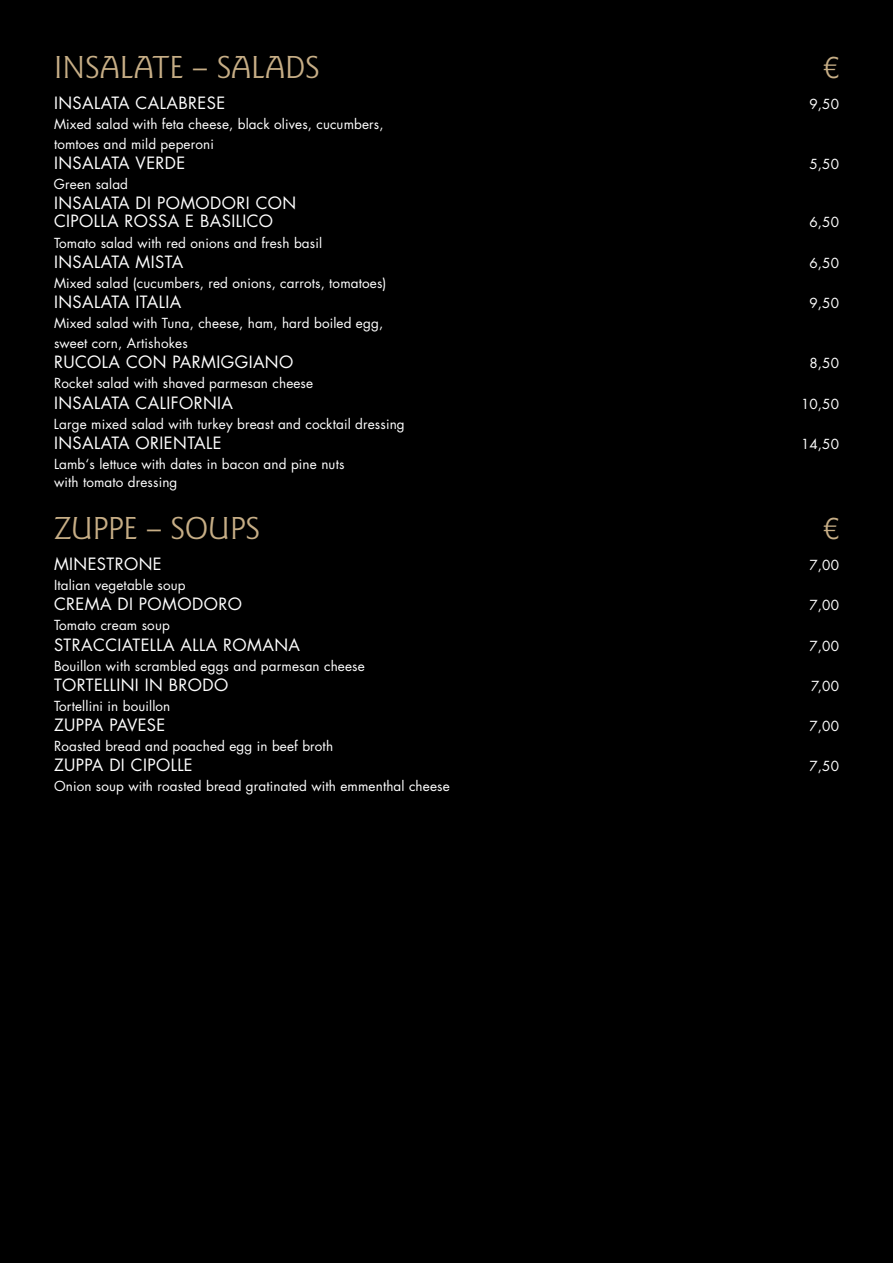
<style>
.page{position:relative;width:893px;height:1263px;background:#000}
.page>*{position:absolute;margin:0;border:0;box-sizing:border-box;transform-origin:0 0}
.t1{font:33px "Goudy Sans LT";color:#c7ae86}
.t2{font:16.5px/18px "Futura LT";letter-spacing:.025em;color:#fff}
.t3{font:13.5px/20.1px "Futura LT";letter-spacing:.01em;color:#fff}
</style>
<div class="page">
<h1 class="t1" style="left:54px;top:49px;width:259px">INSALATE – SALADS</h1>
<h1 class="t1" style="left:824px;top:49px;width:17px">€</h1>
<p class="t2" style="left:54px;top:94px;width:173px">I nsalata Calabrese</p>
<p class="t3" style="left:809px;top:94px;width:31px">9,50</p>
<p class="t3" style="left:54px;top:114px;width:331px">Mixed salad with feta cheese, black olives, cucumbers, tomtoes and mild peperoni</p>
<p class="t2" style="left:54px;top:154px;width:133px">Insalata Verde</p>
<p class="t3" style="left:809px;top:154px;width:31px">5,50</p>
<p class="t3" style="left:54px;top:174px;width:76px">Green salad</p>
<p class="t2" style="left:54px;top:194px;width:244px">Insalata di Pomodori con<br>Cipolla rossa e Basilico</p>
<p class="t3" style="left:809px;top:212px;width:31px">6,50</p>
<p class="t3" style="left:54px;top:233px;width:270px">Tomato salad with red onions and fresh basil</p>
<p class="t2" style="left:54px;top:253px;width:131px">Insalata Mista</p>
<p class="t3" style="left:809px;top:253px;width:31px">6,50</p>
<p class="t3" style="left:54px;top:273px;width:334px">Mixed salad (cucumbers, red onions, carrots, tomatoes)</p>
<p class="t2" style="left:54px;top:293px;width:129px">Insalata Italia</p>
<p class="t3" style="left:809px;top:293px;width:31px">9,50</p>
<p class="t3" style="left:54px;top:313px;width:331px">Mixed salad with Tuna, cheese, ham, hard boiled egg, sweet corn, Artishokes</p>
<p class="t2" style="left:54px;top:353px;width:241px">Rucola con Parmiggiano</p>
<p class="t3" style="left:809px;top:353px;width:31px">8,50</p>
<p class="t3" style="left:54px;top:373px;width:261px">Rocket salad with shaved parmesan cheese</p>
<p class="t2" style="left:54px;top:394px;width:181px">Insalata California</p>
<p class="t3" style="left:801px;top:394px;width:39px">10,50</p>
<p class="t3" style="left:54px;top:414px;width:352px">Large mixed salad with turkey breast and cocktail dressing</p>
<p class="t2" style="left:54px;top:434px;width:169px">Insalata Orientale</p>
<p class="t3" style="left:801px;top:434px;width:39px">14,50</p>
<p class="t3" style="left:54px;top:455px;width:292px;line-height:18px">Lamb‘s lettuce with dates in bacon and pine nuts with tomato dressing</p>
<h1 class="t1" style="left:54px;top:510px;width:168px">ZUPPE – SOUPS</h1>
<h1 class="t1" style="left:824px;top:510px;width:17px">€</h1>
<p class="t2" style="left:54px;top:555px;width:109px">Minestrone</p>
<p class="t3" style="left:809px;top:555px;width:31px">7,00</p>
<p class="t3" style="left:54px;top:575px;width:133px">Italian vegetable soup</p>
<p class="t2" style="left:54px;top:595px;width:189px">Crema di Pomodoro</p>
<p class="t3" style="left:809px;top:595px;width:31px">7,00</p>
<p class="t3" style="left:54px;top:615px;width:117px">Tomato cream soup</p>
<p class="t2" style="left:54px;top:636px;width:248px">Stracc iatella alla Romana</p>
<p class="t3" style="left:809px;top:636px;width:31px">7,00</p>
<p class="t3" style="left:54px;top:656px;width:312px">Bouillon with scrambled eggs and parmesan cheese</p>
<p class="t2" style="left:54px;top:676px;width:176px">Tortellini in Brodo</p>
<p class="t3" style="left:811px;top:676px;width:29px">7,00</p>
<p class="t3" style="left:54px;top:696px;width:118px">Tortellini in bouillon</p>
<p class="t2" style="left:54px;top:716px;width:113px">Zuppa Pavese</p>
<p class="t3" style="left:809px;top:716px;width:31px">7,00</p>
<p class="t3" style="left:54px;top:736px;width:281px">Roasted bread and poached egg in beef broth</p>
<p class="t2" style="left:54px;top:756px;width:140px">Zuppa di Cipolle</p>
<p class="t3" style="left:809px;top:756px;width:31px">7,50</p>
<p class="t3" style="left:54px;top:776px;width:397px">Onion soup with roasted bread gratinated with emmenthal cheese</p>
</div>
